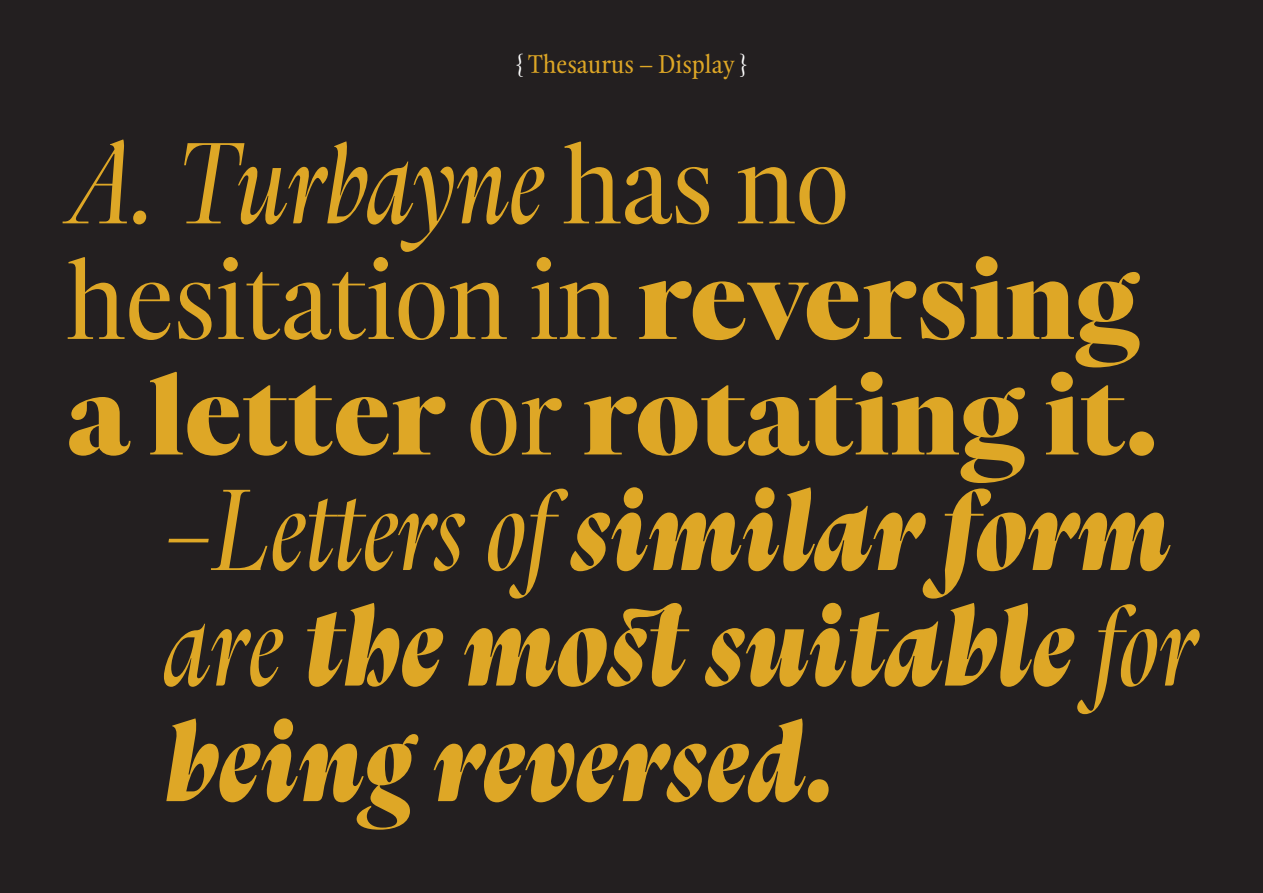
<style>
.page{position:relative;width:1263px;height:893px;background:#231f20}
.page>*{position:absolute;margin:0;border:0;box-sizing:border-box;transform-origin:0 0}
.t1{font:italic 900 121.5px "Thesaurus Display Std";color:#dea726}
.t2{font:121.5px "Thesaurus Display Std";color:#dea726}
.t3{font:900 121.5px "Thesaurus Display Std";color:#dea726}
.t4{font:italic 121.5px "Thesaurus Display Std";color:#dea726}
.t5{font:27px "Thesaurus Std";color:#dea726}
.s1{color:#fff}
.s2{font-style:normal}
.s3{font-weight:900}
.s4{font-weight:400}
</style>
<div class="page">
<p class="t5" style="left:516px;top:47px;width:232px"><span class="s1">{</span> Thesaurus – Display <span class="s1">}</span></p>
<p class="t4" style="left:67px;top:108px;width:784px">A. Turbayne <span class="s2">has no</span></p>
<p class="t2" style="left:67px;top:225px;width:1074px">hesitation in <span class="s3">reversing</span></p>
<p class="t3" style="left:67px;top:340px;width:1093px">a letter <span class="s4">or</span> rotating it.</p>
<p class="t1" style="left:164px;top:454px;width:1008px"><span class="s4">–Letters of</span> similar form</p>
<p class="t1" style="left:164px;top:570px;width:1037px"><span class="s4">are</span> the most suitable <span class="s4">for</span></p>
<p class="t1" style="left:164px;top:685px;width:673px">being reversed.</p>
</div>
